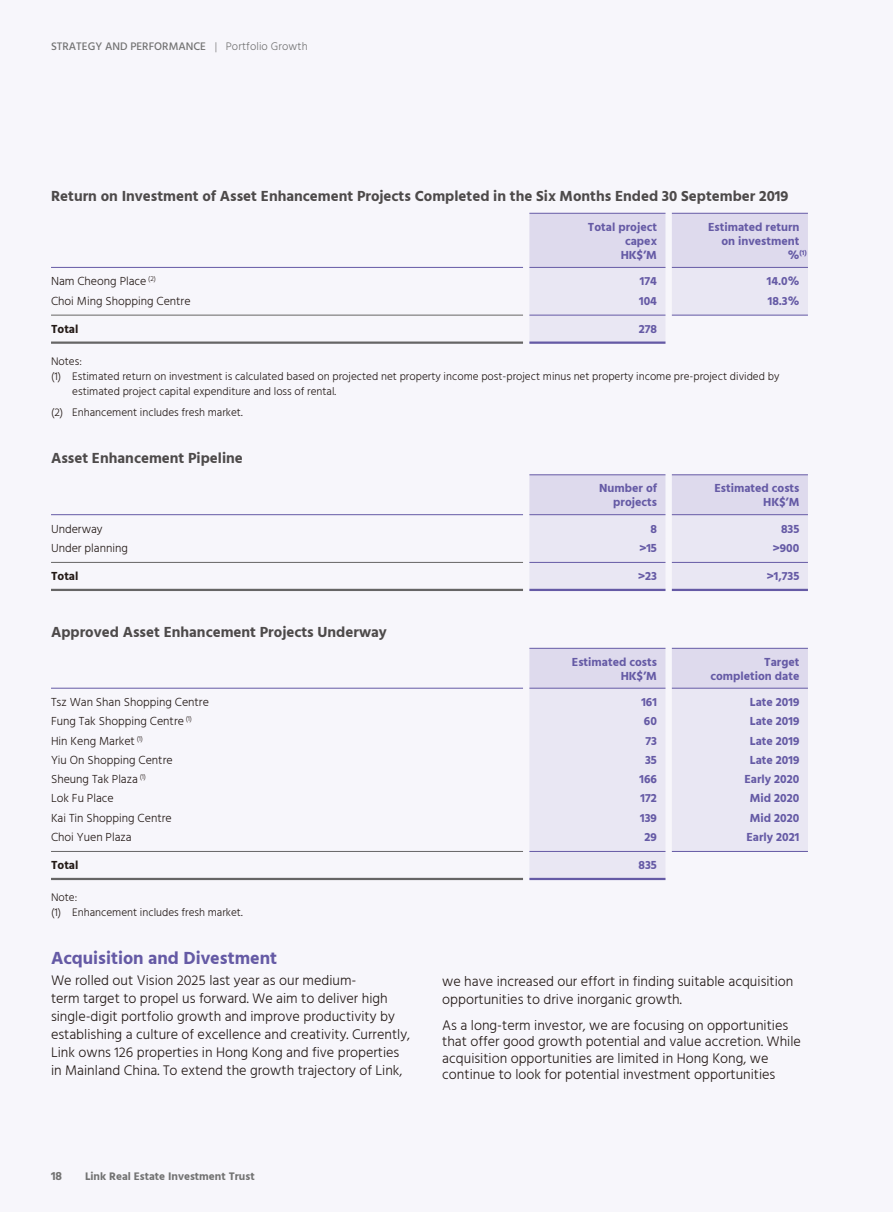
<style>
.page{position:relative;width:893px;height:1212px;background:#f7f6fb}
.page>*{position:absolute;margin:0;border:0;box-sizing:border-box;transform-origin:0 0}
.t1{font:700 18px "Hind";color:#655aa5}
.t2{font:700 15px "Hind";color:#4d4a4a}
.t3{font:300 14.25px/18px "Hind";color:#231916}
.t4{font:700 12px/14.2px "Hind";color:#655aa5;text-align:right}
.t5{font:300 12px "Hind";color:#231916}
.t6{font:700 12px "Hind";color:#231916}
.t7{font:700 12px "Hind";color:#727272}
.t8{font:300 11.25px/15px "Hind";color:#231916}
.t9{font:500 11.25px "Hind";color:#727272}
.t10{font:700 11.25px "Hind";color:#727272}
.t11{font:700 7.05px "Hind";color:#655aa5}
.s1{font-weight:300}
.s2{font-size:12px}
</style>
<div class="page">
<svg style="left:529px;top:475px;width:279px;height:116px"></svg>
<hr style="left:529px;top:474px;width:136px;height:1px;background:#655aa5">
<hr style="left:672px;top:474px;width:136px;height:1px;background:#655aa5">
<hr style="left:51px;top:514px;width:472px;height:1px;background:#655aa5">
<hr style="left:529px;top:514px;width:136px;height:1px;background:#655aa5">
<hr style="left:672px;top:514px;width:136px;height:1px;background:#655aa5">
<hr style="left:51px;top:562px;width:472px;height:1px;background:#666565">
<hr style="left:529px;top:562px;width:136px;height:1px;background:#655aa5">
<hr style="left:672px;top:562px;width:136px;height:1px;background:#655aa5">
<hr style="left:51px;top:589px;width:472px;height:2px;background:#666565">
<hr style="left:529px;top:589px;width:136px;height:2px;background:#655aa5">
<hr style="left:672px;top:589px;width:136px;height:2px;background:#655aa5">
<div style="left:529px;top:648px;width:279px;height:40px;background:#dedaed"></div>
<svg style="left:529px;top:688px;width:279px;height:192px;fill:#e9e7f3"></svg>
<hr style="left:529px;top:648px;width:136px;height:1px;background:#655aa5">
<hr style="left:672px;top:648px;width:136px;height:1px;background:#655aa5">
<hr style="left:51px;top:688px;width:472px;height:1px;background:#655aa5">
<hr style="left:529px;top:688px;width:136px;height:1px;background:#655aa5">
<hr style="left:672px;top:688px;width:136px;height:1px;background:#655aa5">
<hr style="left:51px;top:851px;width:472px;height:1px;background:#666565">
<hr style="left:529px;top:851px;width:136px;height:1px;background:#655aa5">
<hr style="left:672px;top:851px;width:136px;height:1px;background:#655aa5">
<hr style="left:51px;top:878px;width:472px;height:2px;background:#666565">
<hr style="left:529px;top:878px;width:136px;height:2px;background:#655aa5">
<svg style="left:529px;top:213px;width:279px;height:131px"></svg>
<hr style="left:529px;top:213px;width:136px;height:1px;background:#655aa5">
<hr style="left:672px;top:213px;width:136px;height:1px;background:#655aa5">
<hr style="left:51px;top:267px;width:472px;height:1px;background:#655aa5">
<hr style="left:529px;top:267px;width:136px;height:1px;background:#655aa5">
<hr style="left:672px;top:267px;width:136px;height:1px;background:#655aa5">
<hr style="left:51px;top:315px;width:472px;height:1px;background:#666565">
<hr style="left:529px;top:315px;width:136px;height:1px;background:#655aa5">
<hr style="left:672px;top:315px;width:136px;height:1px;background:#655aa5">
<hr style="left:51px;top:341px;width:472px;height:3px;background:#666565">
<hr style="left:529px;top:341px;width:136px;height:3px;background:#655aa5">
<p class="t9" style="left:51px;top:39px;width:258px">STRATEGY AND PERFORMANCE <span class="s1">| Portfolio Growth</span></p>
<p class="t2" style="left:51px;top:187px;width:739px">Return on Investment of Asset Enhancement Projects Completed in the Six Months Ended 30 September 2019</p>
<p class="t4" style="left:588px;top:219px;width:70px">Total project capex<br>HK$’M</p>
<p class="t4" style="left:708px;top:219px;width:93px">Estimated return on investment</p>
<p class="t11" style="left:788px;top:249px;width:21px"><span class="s2">%</span>(1)</p>
<p class="t5" style="left:51px;top:273px;width:106px">Nam Cheong Place <sup>(2)</sup></p>
<p class="t4" style="left:640px;top:274px;width:19px">174</p>
<p class="t4" style="left:767px;top:274px;width:34px">14.0%</p>
<p class="t5" style="left:51px;top:293px;width:141px">Choi Ming Shopping Centre</p>
<p class="t4" style="left:639px;top:293px;width:19px">104</p>
<p class="t4" style="left:768px;top:293px;width:33px">18.3%</p>
<p class="t6" style="left:51px;top:322px;width:29px">Total</p>
<p class="t4" style="left:639px;top:322px;width:20px">278</p>
<p class="t8" style="left:51px;top:354px;width:32px">Notes:</p>
<p class="t8" style="left:51px;top:369px;width:730px">(1) Estimated return on investment is calculated based on projected net property income post-project minus net property income pre-project divided by</p>
<p class="t8" style="left:72px;top:384px;width:265px">estimated project capital expenditure and loss of rental.</p>
<p class="t8" style="left:51px;top:406px;width:193px">(2) Enhancement includes fresh market.</p>
<p class="t2" style="left:51px;top:449px;width:193px">Asset Enhancement Pipeline</p>
<p class="t4" style="left:599px;top:481px;width:59px">Number of projects</p>
<p class="t4" style="left:714px;top:481px;width:87px">Estimated costs<br>HK$’M</p>
<p class="t5" style="left:51px;top:521px;width:53px">Underway</p>
<p class="t4" style="left:650px;top:521px;width:8px">8</p>
<p class="t4" style="left:781px;top:521px;width:20px">835</p>
<p class="t5" style="left:51px;top:540px;width:78px">Under planning</p>
<p class="t4" style="left:639px;top:541px;width:19px">&gt;15</p>
<p class="t4" style="left:773px;top:541px;width:28px">&gt;900</p>
<p class="t6" style="left:51px;top:569px;width:29px">Total</p>
<p class="t4" style="left:638px;top:569px;width:20px">&gt;23</p>
<p class="t4" style="left:767px;top:569px;width:34px">&gt;1,735</p>
<p class="t2" style="left:51px;top:622px;width:337px">Approved Asset Enhancement Projects Underway</p>
<p class="t4" style="left:572px;top:654px;width:87px">Estimated costs<br>HK$’M</p>
<p class="t4" style="left:710px;top:654px;width:91px">Target completion date</p>
<p class="t5" style="left:51px;top:694px;width:159px">Tsz Wan Shan Shopping Centre</p>
<p class="t4" style="left:641px;top:695px;width:17px">161</p>
<p class="t4" style="left:750px;top:695px;width:51px">Late 2019</p>
<p class="t5" style="left:51px;top:713px;width:143px">Fung Tak Shopping Centre <sup>(1)</sup></p>
<p class="t4" style="left:644px;top:714px;width:15px">60</p>
<p class="t4" style="left:750px;top:714px;width:51px">Late 2019</p>
<p class="t5" style="left:51px;top:733px;width:94px">Hin Keng Market <sup>(1)</sup></p>
<p class="t4" style="left:645px;top:733px;width:13px">73</p>
<p class="t4" style="left:750px;top:733px;width:51px">Late 2019</p>
<p class="t5" style="left:51px;top:752px;width:123px">Yiu On Shopping Centre</p>
<p class="t4" style="left:645px;top:753px;width:13px">35</p>
<p class="t4" style="left:750px;top:753px;width:51px">Late 2019</p>
<p class="t5" style="left:51px;top:771px;width:97px">Sheung Tak Plaza <sup>(1)</sup></p>
<p class="t4" style="left:639px;top:772px;width:19px">166</p>
<p class="t4" style="left:744px;top:772px;width:57px">Early 2020</p>
<p class="t5" style="left:51px;top:790px;width:64px">Lok Fu Place</p>
<p class="t4" style="left:641px;top:791px;width:18px">172</p>
<p class="t4" style="left:750px;top:791px;width:51px">Mid 2020</p>
<p class="t5" style="left:51px;top:810px;width:122px">Kai Tin Shopping Centre</p>
<p class="t4" style="left:640px;top:810px;width:18px">139</p>
<p class="t4" style="left:750px;top:810px;width:51px">Mid 2020</p>
<p class="t5" style="left:51px;top:829px;width:82px">Choi Yuen Plaza</p>
<p class="t4" style="left:645px;top:830px;width:14px">29</p>
<p class="t4" style="left:746px;top:830px;width:55px">Early 2021</p>
<p class="t6" style="left:51px;top:858px;width:29px">Total</p>
<p class="t4" style="left:639px;top:858px;width:20px">835</p>
<p class="t8" style="left:51px;top:890px;width:193px">Note:<br>(1) Enhancement includes fresh market.</p>
<p class="t1" style="left:51px;top:947px;width:228px">Acquisition and Divestment</p>
<p class="t3" style="left:51px;top:972px;width:361px">We rolled out Vision 2025 last year as our medium-<br>term target to propel us forward. We aim to deliver high single-digit portfolio growth and improve productivity by establishing a culture of excellence and creativity. Currently, Link owns 126 properties in Hong Kong and five properties in Mainland China. To extend the growth trajectory of Link,</p>
<p class="t3" style="left:442px;top:973px;width:353px">we have increased our effort in finding suitable acquisition opportunities to drive inorganic growth.</p>
<p class="t3" style="left:442px;top:1017px;width:360px;line-height:16.5px">As a long-term investor, we are focusing on opportunities that offer good growth potential and value accretion. While acquisition opportunities are limited in Hong Kong, we continue to look for potential investment opportunities</p>
<p class="t7" style="left:51px;top:1169px;width:13px">18</p>
<p class="t10" style="left:85px;top:1169px;width:171px">Link Real Estate Investment Trust</p>
</div>
